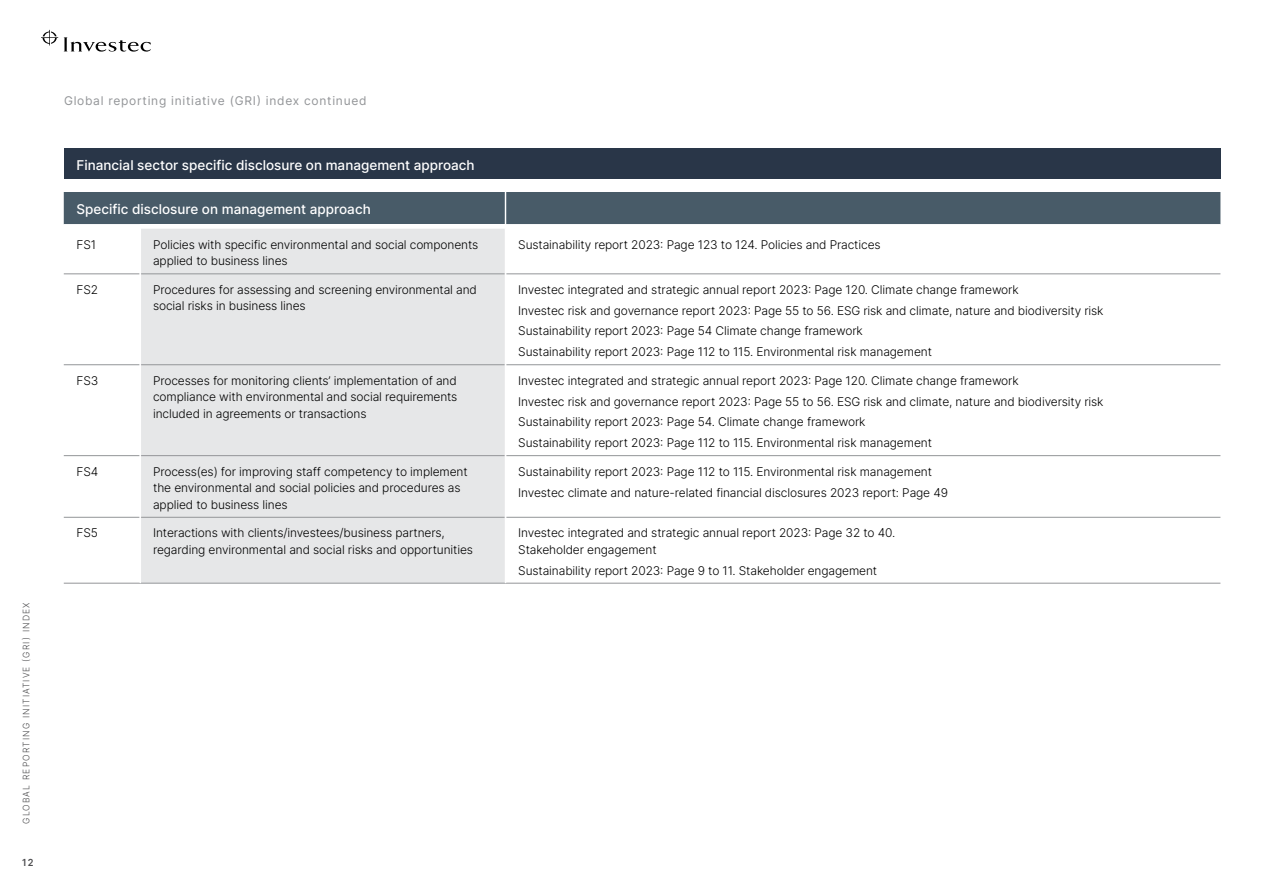
<style>
.page{position:relative;width:1263px;height:893px;background:#fff}
.page>*{position:absolute;margin:0;border:0;box-sizing:border-box;transform-origin:0 0}
.t1{font:500 13.5px "Inter";color:#fff}
.t2{font:300 12px/16.5px "Inter";letter-spacing:-.01em;color:#000}
.t3{font:12px "Inter";letter-spacing:.06em;color:#939598}
.t4{font:600 9.75px "Inter";color:#4d4d4f;scale:.95 1}
.t5{font:300 9px "Inter";letter-spacing:.13em;color:#4d4d4f;scale:.95 1}
</style>
<div class="page">
<div style="left:64px;top:149px;width:1156px;height:30px;background:#293648"></div>
<div style="left:141px;top:229px;width:364px;height:354px;background:#e6e7e8"></div>
<hr style="left:64px;top:274px;width:76px;height:1px;background:#939598">
<hr style="left:141px;top:274px;width:364px;height:1px;background:#939598">
<hr style="left:506px;top:274px;width:714px;height:1px;background:#939598">
<hr style="left:64px;top:364px;width:76px;height:1px;background:#939598">
<hr style="left:141px;top:364px;width:364px;height:1px;background:#939598">
<hr style="left:506px;top:364px;width:714px;height:1px;background:#939598">
<hr style="left:64px;top:455px;width:76px;height:1px;background:#939598">
<hr style="left:141px;top:455px;width:364px;height:1px;background:#939598">
<hr style="left:506px;top:455px;width:714px;height:1px;background:#939598">
<hr style="left:64px;top:517px;width:76px;height:1px;background:#939598">
<hr style="left:141px;top:517px;width:364px;height:1px;background:#939598">
<hr style="left:506px;top:517px;width:714px;height:1px;background:#939598">
<hr style="left:64px;top:583px;width:76px;height:1px;background:#939598">
<hr style="left:140px;top:583px;width:365px;height:1px;background:#939598">
<hr style="left:505px;top:583px;width:715px;height:1px;background:#939598">
<div style="left:64px;top:192px;width:1156px;height:32px;background:#485b68"></div>
<svg style="left:64px;top:37px;width:87px;height:15px"></svg>
<svg style="left:41px;top:30px;width:17px;height:15px"></svg>
<p class="t5" style="left:20px;top:824px;width:234px;rotate:-90deg">GLOBAL REPORTING INITIATIVE (GRI) INDEX</p>
<p class="t4" style="left:22px;top:855px;width:14px">12</p>
<p class="t3" style="left:64px;top:92px;width:304px">Global reporting initiative (GRI) index continued</p>
<p class="t1" style="left:77px;top:156px;width:400px">Financial sector specific disclosure on management approach</p>
<p class="t1" style="left:77px;top:199px;width:296px">Specific disclosure on management approach</p>
<p class="t2" style="left:77px;top:236px;width:21px">FS1</p>
<p class="t2" style="left:153px;top:236px;width:327px">Policies with specific environmental and social components applied to business lines</p>
<p class="t2" style="left:518px;top:236px;width:364px">Sustainability report 2023: Page 123 to 124. Policies and Practices</p>
<p class="t2" style="left:77px;top:281px;width:23px">FS2</p>
<p class="t2" style="left:153px;top:281px;width:325px">Procedures for assessing and screening environmental and social risks in business lines</p>
<p class="t2" style="left:518px;top:279px;width:587px;line-height:20.7px">Investec integrated and strategic annual report 2023: Page 120. Climate change framework<br>Investec risk and governance report 2023: Page 55 to 56. ESG risk and climate, nature and biodiversity risk Sustainability report 2023: Page 54 Climate change framework<br>Sustainability report 2023: Page 112 to 115. Environmental risk management</p>
<p class="t2" style="left:77px;top:372px;width:23px">FS3</p>
<p class="t2" style="left:153px;top:372px;width:306px;text-align:justify">Processes for monitoring clients’ implementation of and compliance with environmental and social requirements included in agreements or transactions</p>
<p class="t2" style="left:518px;top:370px;width:587px;line-height:20.7px">Investec integrated and strategic annual report 2023: Page 120. Climate change framework<br>Investec risk and governance report 2023: Page 55 to 56. ESG risk and climate, nature and biodiversity risk Sustainability report 2023: Page 54. Climate change framework<br>Sustainability report 2023: Page 112 to 115. Environmental risk management</p>
<p class="t2" style="left:77px;top:463px;width:23px">FS4</p>
<p class="t2" style="left:153px;top:463px;width:316px">Process(es) for improving staff competency to implement the environmental and social policies and procedures as applied to business lines</p>
<p class="t2" style="left:518px;top:461px;width:431px;line-height:20.7px">Sustainability report 2023: Page 112 to 115. Environmental risk management<br>Investec climate and nature-related financial disclosures 2023 report: Page 49</p>
<p class="t2" style="left:77px;top:524px;width:23px">FS5</p>
<p class="t2" style="left:153px;top:524px;width:321px">Interactions with clients/investees/business partners, regarding environmental and social risks and opportunities</p>
<p class="t2" style="left:518px;top:524px;width:379px">Investec integrated and strategic annual report 2023: Page 32 to 40.<br>Stakeholder engagement</p>
<p class="t2" style="left:518px;top:562px;width:360px">Sustainability report 2023: Page 9 to 11. Stakeholder engagement</p>
</div>
